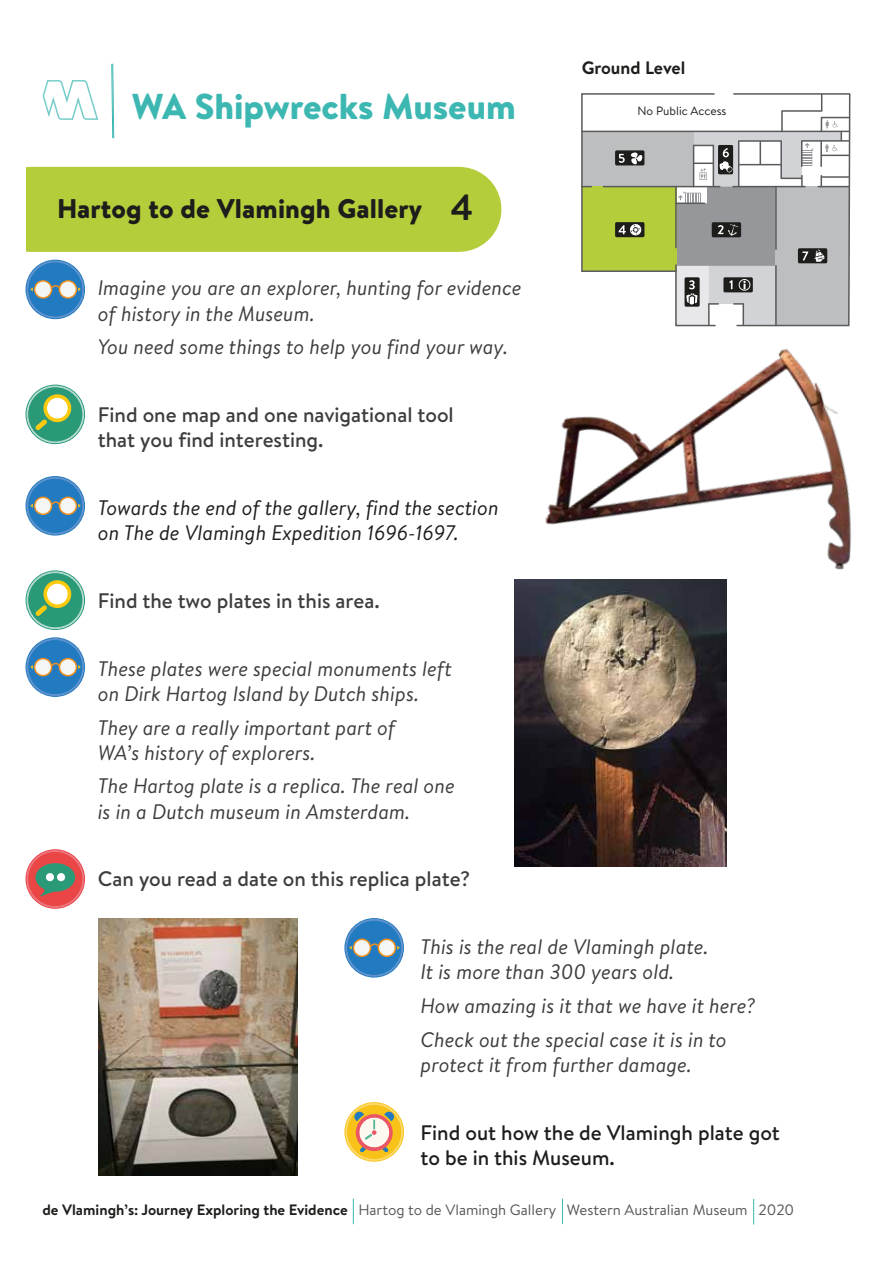
<style>
.page{position:relative;width:893px;height:1263px;background:#fff}
.page>*{position:absolute;margin:0;border:0;box-sizing:border-box;transform-origin:0 0}
.t1{font:900 36px "Brandon Text";color:#3cb7b2}
.t2{font:700 36px "Brandon Text";color:#1d1d1b}
.t3{font:900 27px "Brandon Text";letter-spacing:.005em;color:#1d1d1b}
.t4{font:italic 21px/25.2px "Brandon Text";color:#3d3d3c}
.t5{font:500 21px/25.2px "Brandon Text";color:#3d3d3c}
.t6{font:italic 21px/25.2px "Brandon Text";color:#1d1d1b}
.t7{font:500 21px/25.2px "Brandon Text";color:#1d1d1b}
.t8{font:700 18px "Brandon Text";letter-spacing:-.005em;color:#1d1d1b}
.t9{font:15px "Brandon Text";color:#575756}
.t10{font:12px "Brandon Text";color:#1d1d1b}
.s1{font-weight:700;color:#1d1d1b}
</style>
<div class="page">
<svg style="left:562px;top:1199px;width:1px;height:25px"></svg>
<svg style="left:753px;top:1199px;width:1px;height:25px"></svg>
<svg style="left:353px;top:1199px;width:1px;height:25px"></svg>
<img style="left:514px;top:646px;width:212px;height:221px">
<div style="left:30px;top:167px;width:429px;height:85px;background:#b4cd3a"></div>
<svg style="left:111px;top:63px;width:3px;height:76px"></svg>
<svg style="left:42px;top:80px;width:57px;height:40px"></svg>
<img style="left:514px;top:348px;width:338px;height:298px">
<svg style="left:27px;top:386px;width:57px;height:57px"></svg>
<svg style="left:27px;top:850px;width:57px;height:58px"></svg>
<svg style="left:27px;top:571px;width:57px;height:58px"></svg>
<svg style="left:25px;top:261px;width:60px;height:57px"></svg>
<svg style="left:25px;top:477px;width:60px;height:57px"></svg>
<svg style="left:25px;top:638px;width:60px;height:58px"></svg>
<svg style="left:344px;top:919px;width:60px;height:57px"></svg>
<svg style="left:581px;top:93px;width:269px;height:233px"></svg>
<svg style="left:345px;top:1103px;width:58px;height:58px"></svg>
<img style="left:98px;top:918px;width:200px;height:257px">
<h1 class="t1" style="left:132px;top:81px;width:385px">WA Shipwrecks Museum</h1>
<p class="t3" style="left:57px;top:190px;width:367px">Hartog to de Vlamingh Gallery</p>
<h1 class="t2" style="left:451px;top:183px;width:24px">4</h1>
<p class="t4" style="left:98px;top:275px;width:425px">Imagine you are an explorer, hunting for evidence of history in the Museum.</p>
<p class="t4" style="left:98px;top:334px;width:412px">You need some things to help you find your way.</p>
<p class="t5" style="left:98px;top:402px;width:357px">Find one map and one navigational tool that you find interesting.</p>
<p class="t6" style="left:98px;top:494px;width:402px">Towards the end of the gallery, find the section on The de Vlamingh Expedition 1696-1697.</p>
<p class="t5" style="left:98px;top:588px;width:283px">Find the two plates in this area.</p>
<p class="t4" style="left:98px;top:655px;width:356px">These plates were special monuments left on Dirk Hartog Island by Dutch ships.</p>
<p class="t4" style="left:98px;top:714px;width:299px">They are a really important part of<br>WA’s history of explorers.</p>
<p class="t4" style="left:98px;top:773px;width:359px">The Hartog plate is a replica. The real one is in a Dutch museum in Amsterdam.</p>
<p class="t5" style="left:98px;top:866px;width:374px">Can you read a date on this replica plate?</p>
<p class="t8" style="left:582px;top:55px;width:105px">Ground Level</p>
<p class="t10" style="left:638px;top:102px;width:90px">No Public Access</p>
<p class="t4" style="left:421px;top:933px;width:290px">This is the real de Vlamingh plate.<br>It is more than 300 years old.</p>
<p class="t4" style="left:421px;top:988px;width:336px;line-height:33.8px">How amazing is it that we have it here?<br>Check out the special case it is in to</p>
<p class="t4" style="left:421px;top:1051px;width:273px">protect it from further damage.</p>
<p class="t7" style="left:421px;top:1119px;width:361px">Find out how the de Vlamingh plate got to be in this Museum.</p>
<p class="t9" style="left:43px;top:1199px;width:753px"><span class="s1">de Vlamingh’s: Journey Exploring the Evidence</span> Hartog to de Vlamingh Gallery Western Australian Museum 2020</p>
</div>
